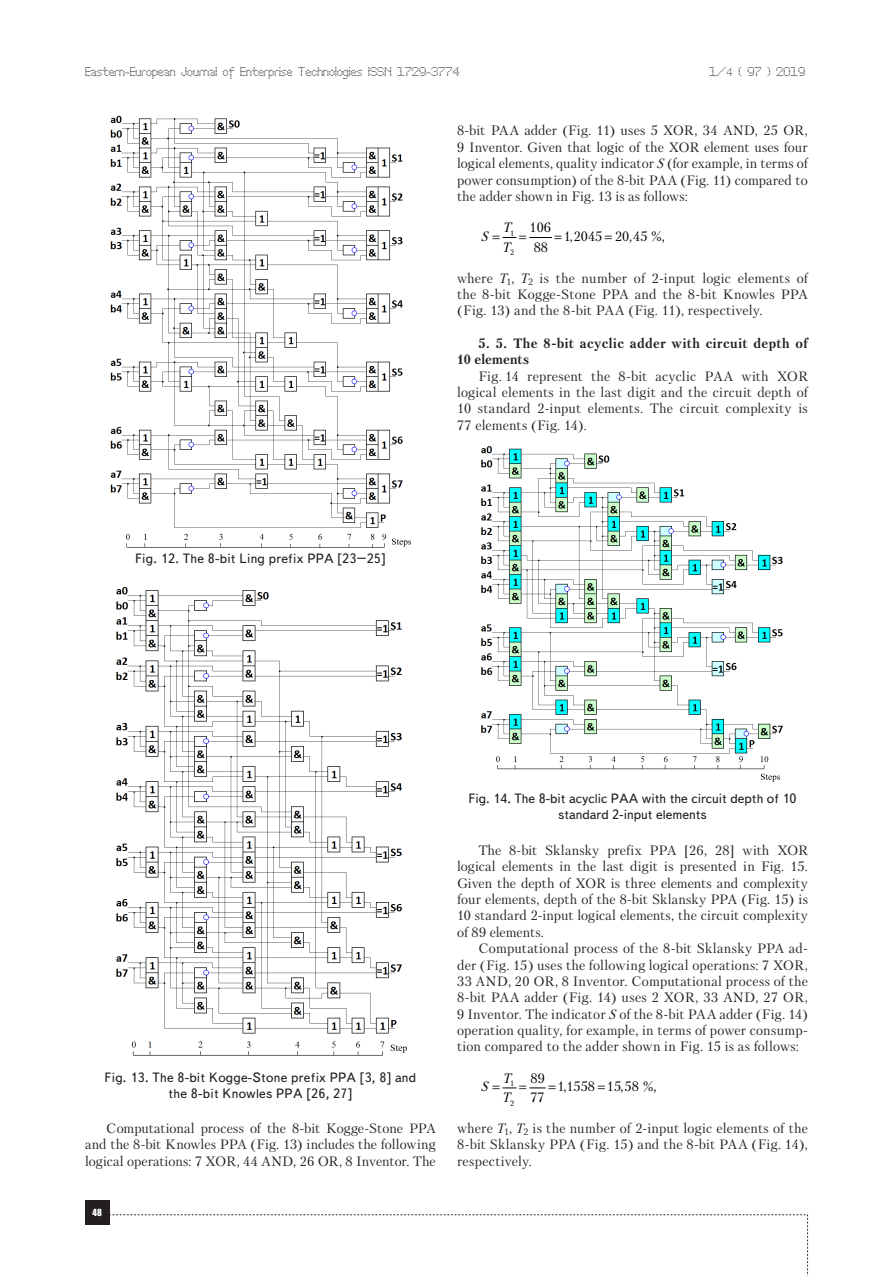
<style>
.page{position:relative;width:893px;height:1276px;background:#fff}
.page>*{position:absolute;margin:0;border:0;box-sizing:border-box;transform-origin:0 0}
.t1{font:13.5px/16.4px "Petersburg C";letter-spacing:.005em;color:#231f20;text-align:justify}
.t2{font:13.5px/16.2px "Text Book C";letter-spacing:.015em;color:#231f20;text-align:center}
.t3{font:700 13.5px/16.4px "Petersburg C";letter-spacing:.025em;color:#231f20}
.t4{font:13.5px "Petersburg C";letter-spacing:.005em;color:#000}
.t5{font:italic 13.5px "Petersburg C";color:#000}
.t6{font:12px "Perfo";letter-spacing:.015em;color:#231f20}
.t7{font:9px "Impact";color:#fff}
.t8{font:7.8px "Petersburg C";color:#000}
.s1{font-size:10.5px}
.s2{font-style:italic}
</style>
<div class="page">
<div style="left:85px;top:1200px;width:24px;height:24px;background:#231f20"></div>
<svg style="left:109px;top:1214px;width:699px;height:62px"></svg>
<img style="left:110px;top:115px;width:302px;height:433px">
<img style="left:116px;top:587px;width:291px;height:469px">
<img style="left:481px;top:446px;width:302px;height:336px">
<svg style="left:502px;top:237px;width:50px;height:1px"></svg>
<svg style="left:502px;top:1087px;width:44px;height:2px"></svg>
<p class="t6" style="left:85px;top:65px;width:376px">Eastern-European Journal of Enterprise Technologies ISSN 1729-3774</p>
<p class="t6" style="left:709px;top:65px;width:97px">1/<span class="s1">4</span> ( 97 ) 2019</p>
<p class="t2" style="left:135px;top:551px;width:252px">Fig. 12. The 8-bit Ling prefix PPA [23–25]</p>
<p class="t1" style="left:457px;top:122px;width:352px">8-bit PAA adder (Fig. 11) uses 5 XOR, 34 AND, 25 OR, 9 Inventor. Given that logic of the XOR element uses four logical elements, quality indicator <span class="s2">S</span> (for example, in terms of power consumption) of the 8-bit PAA (Fig. 11) compared to the adder shown in Fig. 13 is as follows:</p>
<p class="t8" style="left:510px;top:228px;width:6px">1</p>
<p class="t8" style="left:510px;top:248px;width:6px">2</p>
<p class="t4" style="left:529px;top:219px;width:23px">106</p>
<p class="t5" style="left:503px;top:220px;width:9px">T</p>
<p class="t4" style="left:564px;top:228px;width:102px">1,2045 20,45 %,</p>
<p class="t5" style="left:481px;top:228px;width:9px">S</p>
<p class="t4" style="left:534px;top:239px;width:16px">88</p>
<p class="t5" style="left:503px;top:239px;width:9px">T</p>
<p class="t1" style="left:457px;top:270px;width:352px">where <span class="s2">T</span><sub>1</sub>, <span class="s2">T</span><sub>2</sub> is the number of 2-input logic elements of the 8-bit Kogge-Stone PPA and the 8-bit Knowles PPA (Fig. 13) and the 8-bit PAA (Fig. 11), respectively.</p>
<p class="t3" style="left:457px;top:335px;width:352px;text-indent:21px">5. 5. The 8-bit acyclic adder with circuit depth of<br>10 elements</p>
<p class="t1" style="left:457px;top:368px;width:352px;text-indent:21px">Fig. 14 represent the 8-bit acyclic PAA with XOR logical elements in the last digit and the circuit depth of 10 standard 2-input elements. The circuit complexity is 77 elements (Fig. 14).</p>
<p class="t2" style="left:105px;top:1069px;width:313px">Fig. 13. The 8-bit Kogge-Stone prefix PPA [3, 8] and the 8-bit Knowles PPA [26, 27]</p>
<p class="t1" style="left:85px;top:1120px;width:352px;text-indent:21px">Computational process of the 8-bit Kogge-Stone PPA and the 8-bit Knowles PPA (Fig. 13) includes the following logical operations: 7 XOR, 44 AND, 26 OR, 8 Inventor. The</p>
<p class="t7" style="left:93px;top:1205px;width:11px">48</p>
<p class="t2" style="left:468px;top:790px;width:330px">Fig. 14. The 8-bit acyclic PAA with the circuit depth of 10 standard 2-input elements</p>
<p class="t1" style="left:457px;top:842px;width:352px;text-indent:21px">The 8-bit Sklansky prefix PPA [26, 28] with XOR logical elements in the last digit is presented in Fig. 15.<br>Given the depth of XOR is three elements and complexity four elements, depth of the 8-bit Sklansky PPA (Fig. 15) is 10 standard 2-input logical elements, the circuit complexity of 89 elements.</p>
<p class="t1" style="left:457px;top:940px;width:352px;text-indent:21px">Computational process of the 8-bit Sklansky PPA ad&shy;der (Fig. 15) uses the following logical operations: 7 XOR, 33 AND, 20 OR, 8 Inventor. Computational process of the 8-bit PAA adder (Fig. 14) uses 2 XOR, 33 AND, 27 OR, 9 Inventor. The indicator <span class="s2">S</span> of the 8-bit PAA adder (Fig. 14) operation quality, for example, in terms of power consump&shy;tion compared to the adder shown in Fig. 15 is as follows:</p>
<p class="t8" style="left:510px;top:1079px;width:6px">1</p>
<p class="t8" style="left:510px;top:1098px;width:6px">2</p>
<p class="t4" style="left:531px;top:1070px;width:16px">89</p>
<p class="t5" style="left:503px;top:1070px;width:9px">T</p>
<p class="t4" style="left:558px;top:1078px;width:100px">1,1558 15,58 %,</p>
<p class="t5" style="left:481px;top:1079px;width:9px">S</p>
<p class="t5" style="left:503px;top:1089px;width:9px">T</p>
<p class="t1" style="left:457px;top:1120px;width:352px">where <span class="s2">T</span><sub>1</sub>, <span class="s2">T</span><sub>2</sub> is the number of 2-input logic elements of the 8-bit Sklansky PPA (Fig. 15) and the 8-bit PAA (Fig. 14), respectively.</p>
<p class="t4" style="left:530px;top:1089px;width:16px">77</p>
</div>
